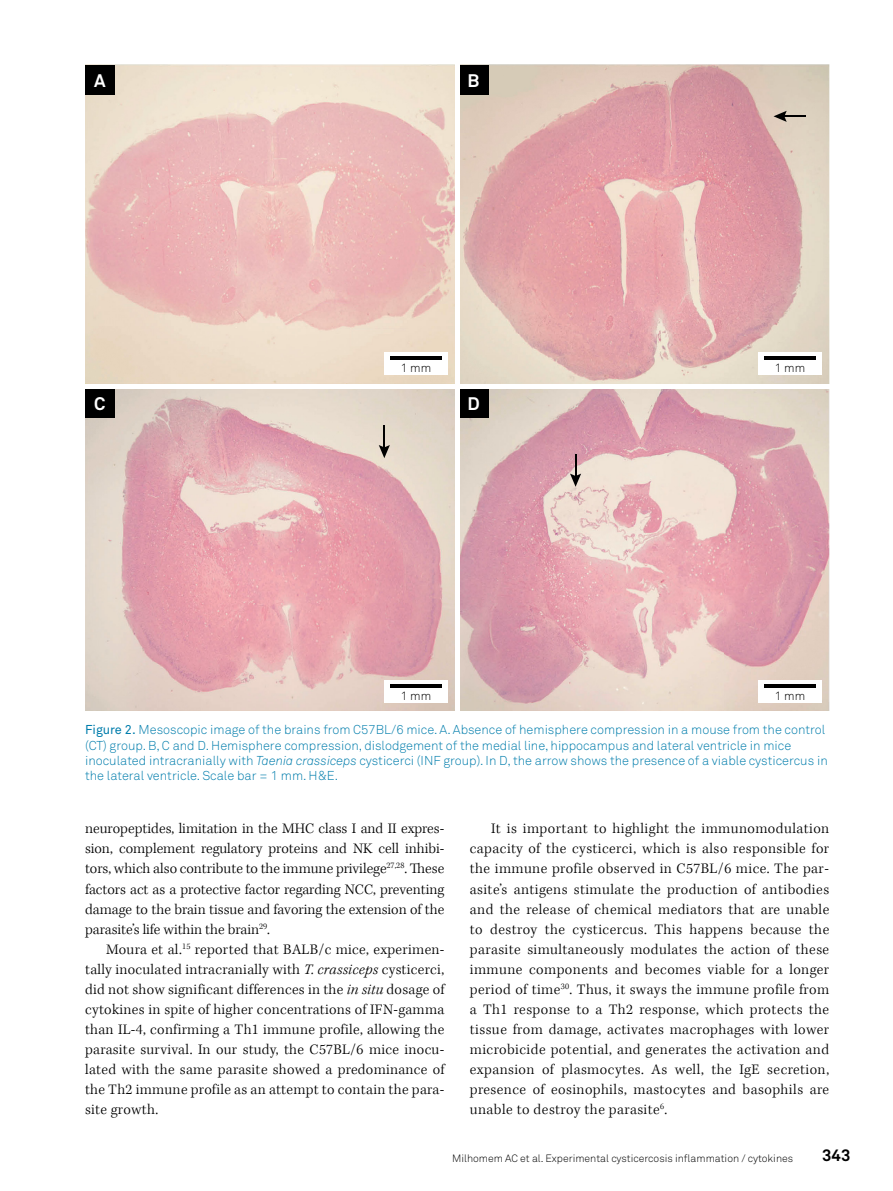
<style>
.page{position:relative;width:893px;height:1191px;background:#fff}
.page>*{position:absolute;margin:0;border:0;box-sizing:border-box;transform-origin:0 0}
.t1{font:700 18px "Akkurat Pro";color:#fff}
.t2{font:700 16.5px "Akkurat Pro";color:#000}
.t3{font:300 15px/20.1px "Kepler Std";letter-spacing:.02em;color:#000;text-align:justify}
.t4{font:12.75px/15.3px "Akkurat Light Pro";color:#007dac}
.t5{font:12px "Akkurat Light Pro";color:#000}
.t6{font:10.5px "Akkurat Light Pro";color:#000}
.s1{font-family:"Akkurat Pro"}
.s2{font-style:italic}
</style>
<div class="page">
<img style="left:85px;top:65px;width:744px;height:645px">
<div style="left:85px;top:65px;width:30px;height:29px;background:#000"></div>
<div style="left:459px;top:65px;width:30px;height:29px;background:#000"></div>
<div style="left:85px;top:388px;width:30px;height:30px;background:#000"></div>
<div style="left:459px;top:388px;width:30px;height:30px;background:#000"></div>
<hr style="left:455px;top:64px;width:4px;height:646px;background:#fff">
<hr style="left:85px;top:384px;width:744px;height:4px;background:#fff">
<svg style="left:379px;top:425px;width:11px;height:33px"></svg>
<svg style="left:570px;top:454px;width:11px;height:33px"></svg>
<svg style="left:773px;top:111px;width:33px;height:11px"></svg>
<div style="left:384px;top:680px;width:64px;height:23px;background:#fff"></div>
<hr style="left:390px;top:684px;width:51px;height:3px;background:#000">
<div style="left:758px;top:680px;width:64px;height:23px;background:#fff"></div>
<hr style="left:764px;top:684px;width:51px;height:3px;background:#000">
<div style="left:384px;top:352px;width:64px;height:23px;background:#fff"></div>
<hr style="left:390px;top:356px;width:51px;height:3px;background:#000">
<div style="left:758px;top:352px;width:64px;height:23px;background:#fff"></div>
<hr style="left:764px;top:356px;width:51px;height:3px;background:#000">
<p class="t1" style="left:94px;top:69px;width:13px">A</p>
<p class="t1" style="left:468px;top:69px;width:13px">B</p>
<p class="t5" style="left:401px;top:361px;width:32px">1 mm</p>
<p class="t5" style="left:775px;top:361px;width:32px">1 mm</p>
<p class="t1" style="left:94px;top:393px;width:13px">C</p>
<p class="t1" style="left:468px;top:393px;width:14px">D</p>
<p class="t5" style="left:401px;top:689px;width:32px">1 mm</p>
<p class="t5" style="left:775px;top:689px;width:32px">1 mm</p>
<p class="t4" style="left:85px;top:722px;width:744px"><span class="s1">Figure 2.</span> Mesoscopic image of the brains from C57BL/6 mice. A. Absence of hemisphere compression in a mouse from the control (CT) group. B, C and D. Hemisphere compression, dislodgement of the medial line, hippocampus and lateral ventricle in mice inoculated intracranially with <span class="s2">Taenia crassiceps</span> cysticerci (INF group). In D, the arrow shows the presence of a viable cysticercus in the lateral ventricle. Scale bar = 1 mm. H&amp;E.</p>
<p class="t3" style="left:85px;top:819px;width:361px">neuropeptides, limitation in the MHC class I and II expres&shy;sion, complement regulatory proteins and NK cell inhibi&shy;tors, which also contribute to the immune privilege<sup>27,28</sup>. These factors act as a protective factor regarding NCC, preventing damage to the brain tissue and favoring the extension of the parasite’s life within the brain<sup>29</sup>.</p>
<p class="t3" style="left:85px;top:939px;width:361px;text-indent:21px">Moura et al.<sup>15</sup> reported that BALB/c mice, experimen&shy;tally inoculated intracranially with <span class="s2">T. crassiceps</span> cysticerci, did not show significant differences in the <span class="s2">in situ</span> dosage of cytokines in spite of higher concentrations of IFN-gamma than IL-4, confirming a Th1 immune profile, allowing the parasite survival. In our study, the C57BL/6 mice inocu&shy;lated with the same parasite showed a predominance of the Th2 immune profile as an attempt to contain the para&shy;site growth.</p>
<p class="t3" style="left:470px;top:819px;width:361px;text-indent:21px">It is important to highlight the immunomodulation capacity of the cysticerci, which is also responsible for the immune profile observed in C57BL/6 mice. The par&shy;asite’s antigens stimulate the production of antibodies and the release of chemical mediators that are unable to destroy the cysticercus. This happens because the parasite simultaneously modulates the action of these immune components and becomes viable for a longer period of time<sup>30</sup>. Thus, it sways the immune profile from a Th1 response to a Th2 response, which protects the tissue from damage, activates macrophages with lower microbicide potential, and generates the activation and expansion of plasmocytes. As well, the IgE secretion, presence of eosinophils, mastocytes and basophils are unable to destroy the parasite<sup>6</sup>.</p>
<p class="t6" style="left:452px;top:1151px;width:342px">Milhomem AC et al. Experimental cysticercosis inflammation / cytokines</p>
<p class="t2" style="left:822px;top:1145px;width:30px">343</p>
</div>
